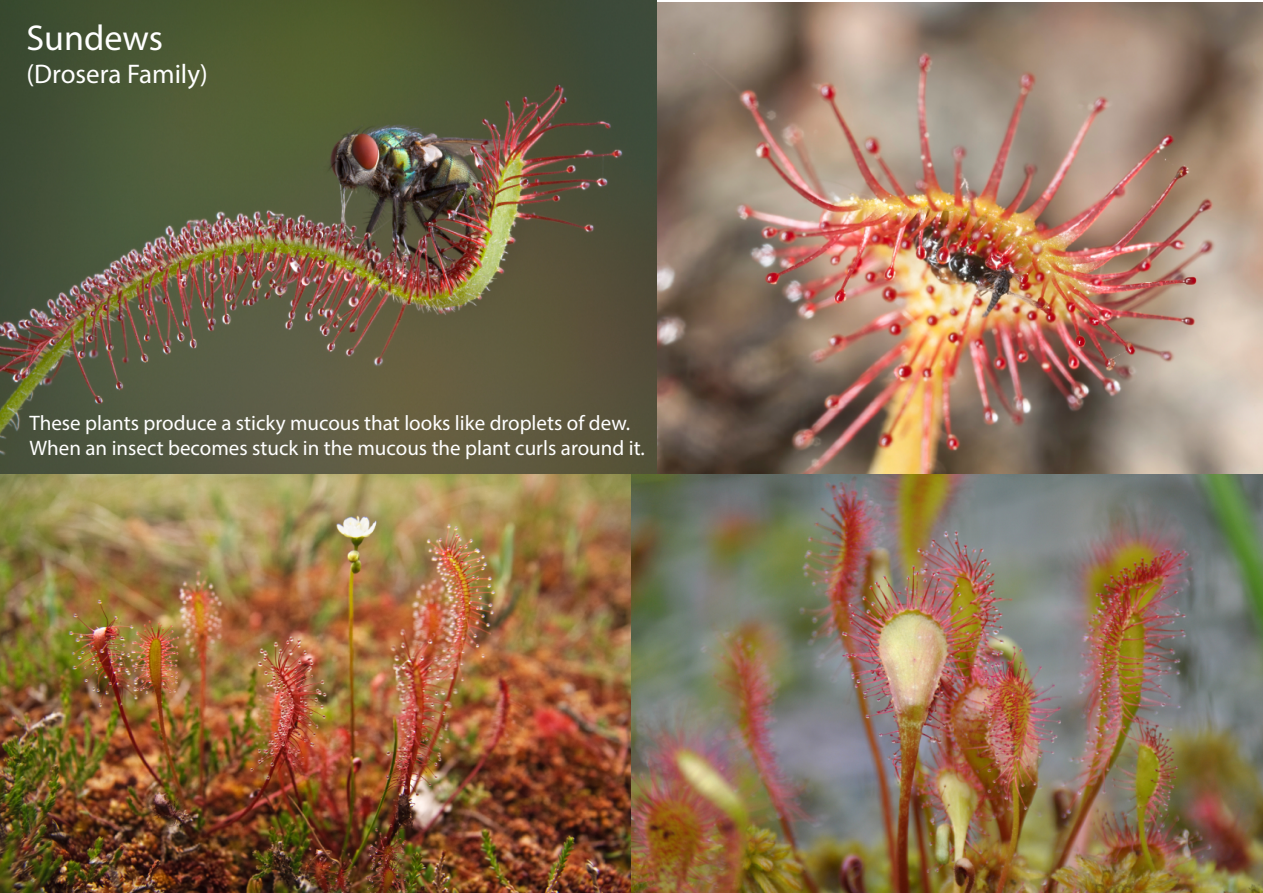
<style>
.page{position:relative;width:1263px;height:893px;background:#fff}
.page>*{position:absolute;margin:0;border:0;box-sizing:border-box;transform-origin:0 0}
.t1{font:36px "Myriad Pro";color:#fff}
.t2{font:27px "Myriad Pro";color:#fff}
.t3{font:21px/25.2px "Myriad Pro";color:#fff}
</style>
<div class="page">
<img style="left:657px;top:3px;width:606px;height:472px">
<img style="left:0;top:0;width:657px;height:475px">
<img style="left:0;top:475px;width:1263px;height:418px">
<h1 class="t1" style="left:27px;top:16px;width:138px">Sundews</h1>
<p class="t2" style="left:27px;top:57px;width:183px">(Drosera Family)</p>
<p class="t3" style="left:30px;top:410px;width:617px">These plants produce a sticky mucous that looks like droplets of dew.<br>When an insect becomes stuck in the mucous the plant curls around it.</p>
</div>
